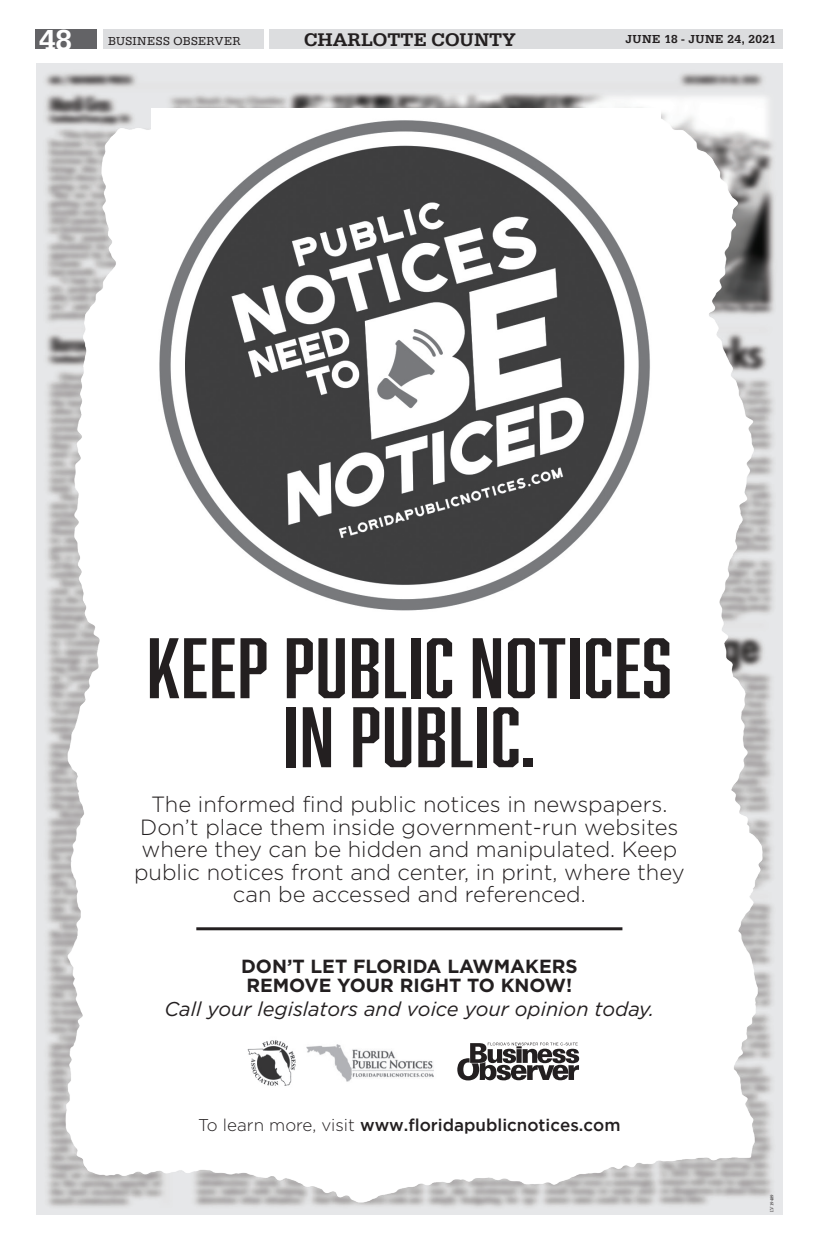
<style>
.page{position:relative;width:819px;height:1242px;background:#fff}
.page>*{position:absolute;margin:0;border:0;box-sizing:border-box;transform-origin:0 0}
.t1{font:79px/69px "Abolition";letter-spacing:.01em;color:#231f20;text-align:center;scale:1.19 1}
.t2{font:500 30px "Serifa";color:#fff}
.t3{font:300 22px/22.4px "Gotham";color:#231f20;text-align:center}
.t4{font:italic 20px "Gotham";color:#231f20}
.t5{font:700 19px/18.8px "Gotham";color:#231f20}
.t6{font:500 19px "Serifa";color:#231f20}
.t7{font:500 17px "Gotham";color:#231f20}
.t8{font:500 12px "Serifa";letter-spacing:.035em;color:#231f20}
.t9{font:12px "Serifa";letter-spacing:.03em;color:#231f20}
.t10{font:5px "Minion Pro";color:#231f20}
.s1{font-weight:300}
</style>
<div class="page">
<div style="left:269px;top:29px;width:514px;height:20px;background:#dcdddf"></div>
<div style="left:36px;top:29px;width:61px;height:20px;background:#636366"></div>
<div style="left:103px;top:29px;width:160px;height:20px;background:#dcdddf"></div>
<img style="left:36px;top:63px;width:747px;height:1152px">
<img style="left:152px;top:109px;width:508px;height:508px">
<hr style="left:196px;top:927px;width:426px;height:3px;background:#231f20">
<svg style="left:457px;top:1043px;width:122px;height:37px"></svg>
<img style="left:241px;top:1031px;width:199px;height:66px">
<h2 class="t2" style="left:39px;top:22px;width:35px">48</h2>
<p class="t9" style="left:108px;top:34px;width:134px">BUSINESS OBSERVER</p>
<p class="t6" style="left:304px;top:28px;width:213px">CH RLOTTE COUNTY</p>
<p class="t6" style="left:315px;top:28px;width:192px">MANATEE COUNTY</p>
<p class="t8" style="left:626px;top:32px;width:152px">JUNE 18 - JUNE 24, 2021</p>
<h1 class="t1" style="left:147px;top:632px;width:430px">KEEP PUBLIC NOTICES<br>IN PUBLIC.</h1>
<p class="t3" style="left:134px;top:793px;width:552px">The informed find public notices in newspapers.<br>Don’t place them inside government-run websites where they can be hidden and manipulated. Keep public notices front and center, in print, where they can be accessed and referenced.</p>
<p class="t5" style="left:241px;top:957px;width:338px">DON’T LET FLORIDA LAWMAKERS<br>REMOVE YOUR RIGHT TO KNOW!</p>
<p class="t4" style="left:165px;top:998px;width:491px">Call your legislators and voice your opinion today.</p>
<p class="t7" style="left:198px;top:1118px;width:424px"><span class="s1">To learn more, visit</span> www.floridapublicnotices.com</p>
<p class="t10" style="left:768px;top:1212px;width:19px;rotate:-90deg">LV19489</p>
</div>
